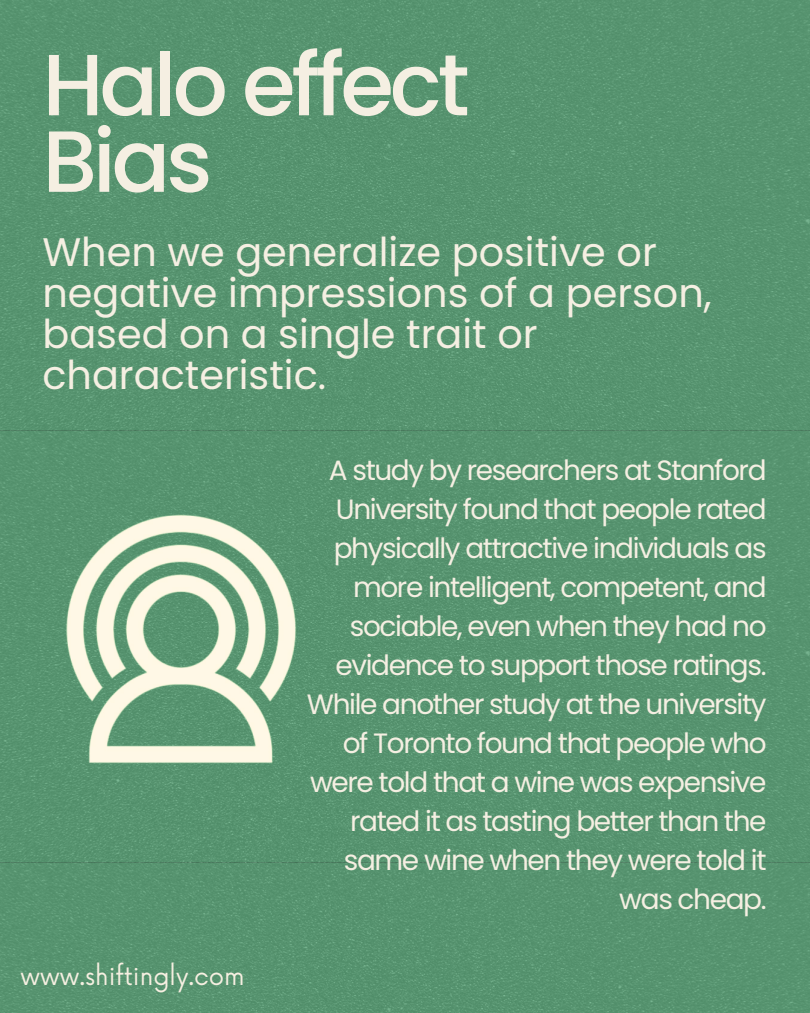
<style>
.page{position:relative;width:810px;height:1013px;background:#fff}
.page>*{position:absolute;margin:0;border:0;box-sizing:border-box;transform-origin:0 0}
.t1{font:500 86.8px/76.5px "Poppins";letter-spacing:-.05em;color:#f5efe2}
.t2{font:39.8px/41.2px "Poppins";color:#f5efe2}
.t3{font:27.9px/39px "Poppins";letter-spacing:-.05em;color:#f5efe2;text-align:right}
.t4{font:24.4px "Now";color:#f6efe1}
</style>
<div class="page">
<img style="left:0;top:0;width:810px;height:1012px">
<img style="left:42px;top:481px;width:298px;height:292px">
<p class="t1" style="left:42px;top:47px;width:429px">Halo effect<br>Bias</p>
<p class="t2" style="left:42px;top:231px;width:671px">When we generalize positive or negative impressions of a person, based on a single trait or characteristic.</p>
<p class="t4" style="left:21px;top:962px;width:226px">www.shiftingly.com</p>
<p class="t3" style="left:307px;top:450px;width:461px">A study by researchers at Stanford<br>University found that people rated physically attractive individuals as more intelligent, competent, and sociable, even when they had no evidence to support those ratings.<br>While another study at the university of Toronto found that people who were told that a wine was expensive rated it as tasting better than the same wine when they were told it was cheap.</p>
</div>
